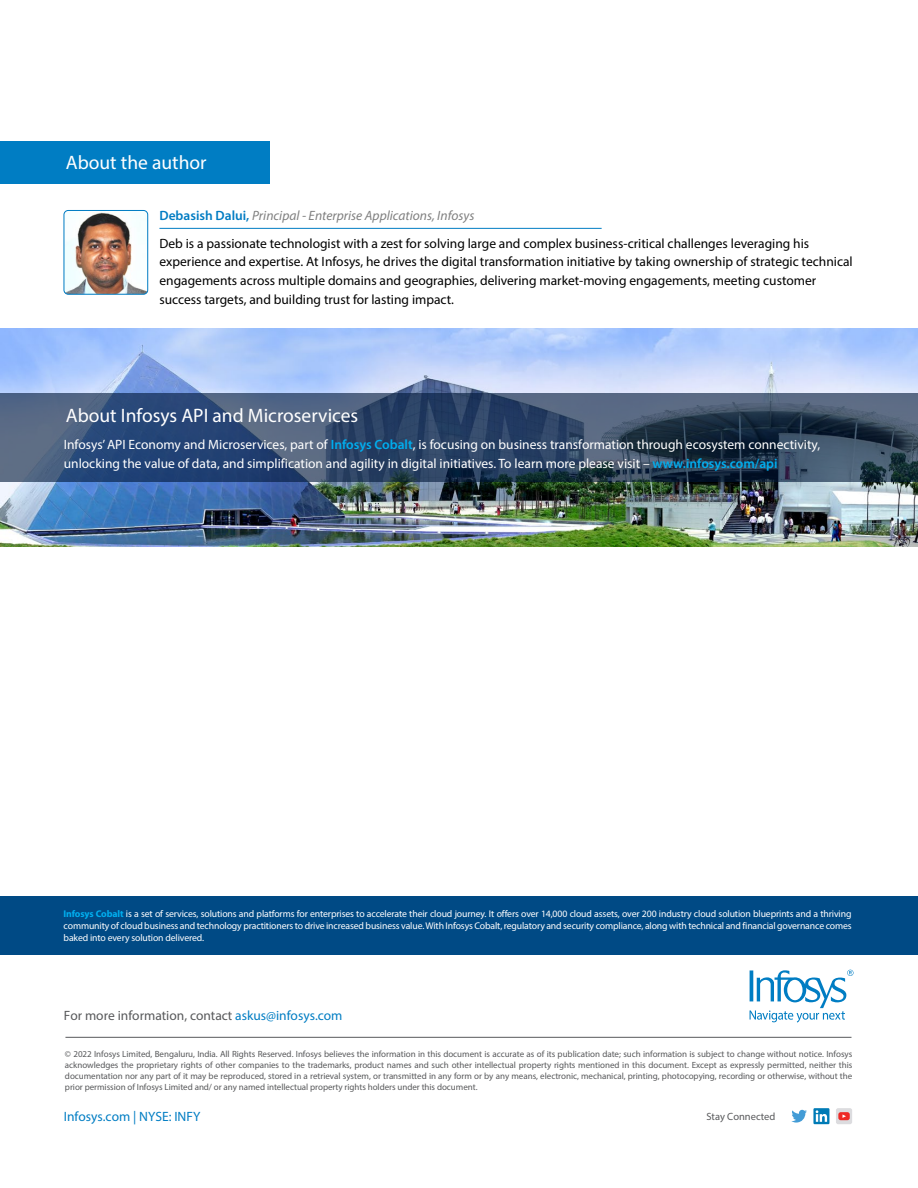
<style>
.page{position:relative;width:918px;height:1188px;background:#fff}
.page>*{position:absolute;margin:0;border:0;box-sizing:border-box;transform-origin:0 0}
.t1{font:19.5px "Myriad Pro";color:#fff}
.t2{font:13.5px/18.8px "Myriad Pro";color:#000}
.t3{font:13.5px/18.8px "Myriad Pro";color:#fff}
.t4{font:13.5px "Myriad Pro";color:#58595b}
.t5{font:13.5px "Myriad Pro";color:#007dc3}
.t6{font:10.5px "Myriad Pro";color:#58595b}
.t7{font:9.75px/12px "Myriad Pro";letter-spacing:-.015em;color:#fff;text-align:justify}
.t8{font:9px/10.8px "Myriad Pro";letter-spacing:-.005em;color:#58595b;text-align:justify}
.s1{font-weight:600;color:#007cc3}
.s2{font-style:italic;color:#808080}
.s3{font-weight:600;color:#00aeef}
.s4{font-weight:700;color:#00aeef}
.s5{color:#007dc3}
</style>
<div class="page">
<svg style="left:791px;top:1110px;width:16px;height:13px"></svg>
<svg style="left:813px;top:1108px;width:16px;height:16px"></svg>
<svg style="left:816px;top:1110px;width:11px;height:12px"></svg>
<div style="left:836px;top:1108px;width:16px;height:16px;background:#dcdcdf;border-radius:2px"></div>
<svg style="left:838px;top:1112px;width:12px;height:8px"></svg>
<svg style="left:750px;top:970px;width:104px;height:53px"></svg>
<hr style="left:65px;top:1037px;width:787px;height:1px;background:#58595b">
<div style="left:0;top:896px;width:918px;height:59px;background:#004a85"></div>
<img style="left:0;top:329px;width:918px;height:218px">
<svg style="left:0;top:394px;width:918px;height:88px;background:#354b69"></svg>
<div style="left:0;top:142px;width:270px;height:42px;background:#007dc3"></div>
<hr style="left:159px;top:228px;width:443px;height:1px;background:#007dc3">
<img style="left:64px;top:210px;width:84px;height:84px">
<div style="left:64px;top:210px;width:84px;height:84px;border:1px solid #007cc3;border-radius:4px"></div>
<h1 class="t1" style="left:66px;top:150px;width:142px">About the author</h1>
<h2 class="t2" style="left:159px;top:202px;width:651px;line-height:27.3px"><span class="s1">Debasish Dalui,</span> <span class="s2">Principal - Enterprise Applications, Infosys<br></span>Deb is a passionate technologist with a zest for solving large and complex business-critical challenges leveraging his</h2>
<p class="t2" style="left:159px;top:252px;width:695px">experience and expertise. At Infosys, he drives the digital transformation initiative by taking ownership of strategic technical engagements across multiple domains and geographies, delivering market-moving engagements, meeting customer success targets, and building trust for lasting impact.</p>
<h1 class="t1" style="left:66px;top:403px;width:294px">About Infosys API and Microservices</h1>
<p class="t3" style="left:64px;top:435px;width:758px">Infosys’ API Economy and Microservices, part of <span class="s3">Infosys Cobalt</span>, is focusing on business transformation through ecosystem connectivity, unlocking the value of data, and simplification and agility in digital initiatives. To learn more please visit – <span class="s3">www.infosys.com/api</span></p>
<p class="t7" style="left:64px;top:907px;width:790px"><span class="s4">Infosys Cobalt</span> is a set of services, solutions and platforms for enterprises to accelerate their cloud journey. It offers over 14,000 cloud assets, over 200 industry cloud solution blueprints and a thriving community of cloud business and technology practitioners to drive increased business value. With Infosys Cobalt, regulatory and security compliance, along with technical and financial governance comes baked into every solution delivered.</p>
<h2 class="t4" style="left:64px;top:1007px;width:280px">For more information, contact <span class="s5">askus@infosys.com</span></h2>
<p class="t8" style="left:65px;top:1049px;width:789px">© 2022 Infosys Limited, Bengaluru, India. All Rights Reserved. Infosys believes the information in this document is accurate as of its publication date; such information is subject to change without notice. Infosys acknowledges the proprietary rights of other companies to the trademarks, product names and such other intellectual property rights mentioned in this document. Except as expressly permitted, neither this documentation nor any part of it may be reproduced, stored in a retrieval system, or transmitted in any form or by any means, electronic, mechanical, printing, photocopying, recording or otherwise, without the prior permission of Infosys Limited and/ or any named intellectual property rights holders under this document.</p>
<h2 class="t5" style="left:64px;top:1108px;width:138px">Infosys.com | NYSE: INFY</h2>
<p class="t6" style="left:706px;top:1110px;width:70px">Stay Connected</p>
</div>
